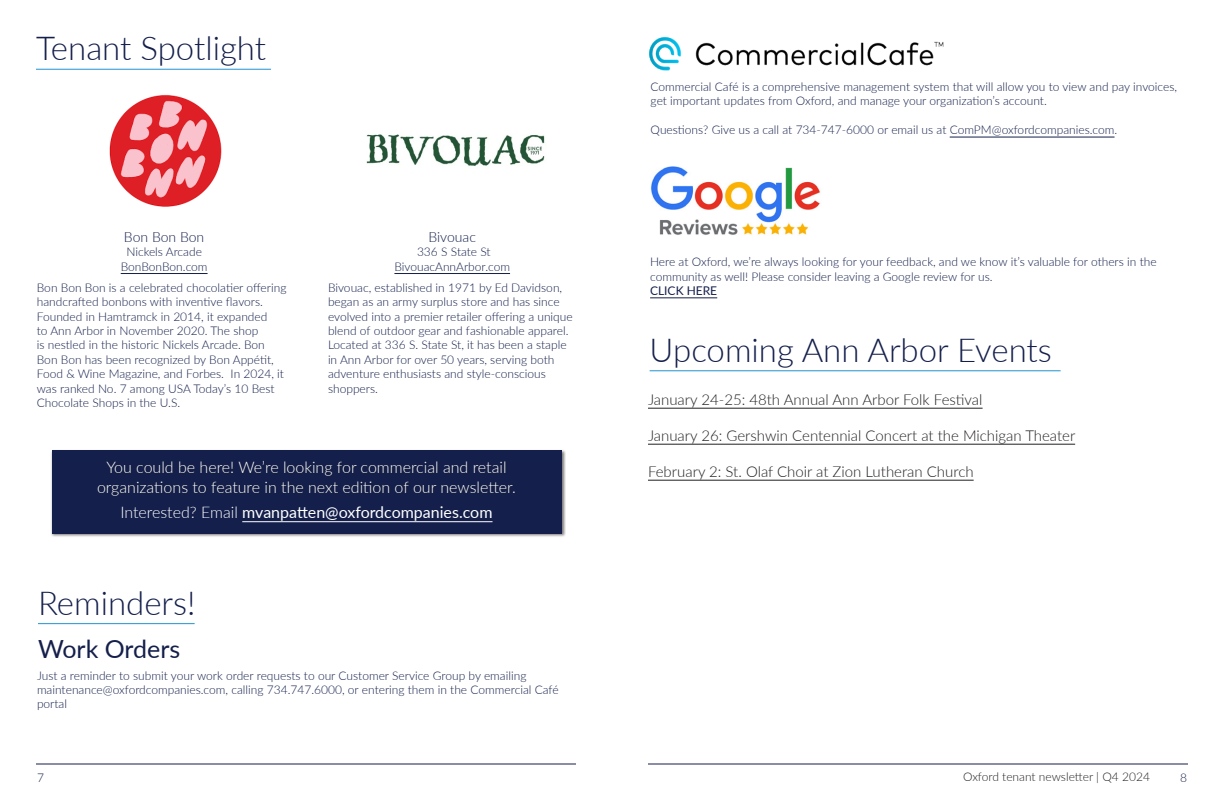
<style>
.page{position:relative;width:1224px;height:792px;background:#fff}
.page>*{position:absolute;margin:0;border:0;box-sizing:border-box;transform-origin:0 0}
.t1{font:300 33px "Lato";color:#141f4b}
.t2{font:25px "Lato";color:#141f4b}
.t3{font:300 16px/19.2px "Lato";color:#fff;text-align:center}
.t4{font:16px "Lato";color:#fff}
.t5{font:300 15px "Lato";color:#231f20}
.t6{font:300 14px "Lato";color:#141f4b}
.t7{font:300 12px/14.4px "Lato";color:#141f4b}
.t8{font:300 12px "Lato";color:#231f20}
.t9{font:12px "Lato";color:#141f4b}
.s1{font-weight:300}
</style>
<div class="page">
<hr style="left:36px;top:764px;width:540px;height:1px;background:#141f4b">
<hr style="left:648px;top:764px;width:540px;height:1px;background:#141f4b">
<hr style="left:650px;top:370px;width:411px;height:1px;background:#2193d1">
<hr style="left:38px;top:623px;width:157px;height:1px;background:#2193d1">
<hr style="left:950px;top:137px;width:165px;height:1px;background:#141f4b">
<hr style="left:650px;top:298px;width:67px;height:1px;background:#141f4b">
<img style="left:650px;top:37px;width:294px;height:34px">
<img style="left:650px;top:166px;width:170px;height:69px">
<div style="left:51px;top:449px;width:515px;height:89px;background:#231f20;opacity:.6"></div>
<div style="left:52px;top:450px;width:509px;height:83px;background:#141f4b"></div>
<hr style="left:121px;top:273px;width:87px;height:1px;background:#141f4b">
<hr style="left:242px;top:521px;width:251px;height:1px;background:#fff">
<hr style="left:36px;top:69px;width:235px;height:1px;background:#2193d1">
<img style="left:109px;top:95px;width:113px;height:112px">
<hr style="left:394px;top:273px;width:116px;height:1px;background:#141f4b">
<img style="left:366px;top:134px;width:179px;height:32px">
<hr style="left:648px;top:408px;width:335px;height:1px;background:#231f20">
<hr style="left:648px;top:444px;width:427px;height:1px;background:#231f20">
<hr style="left:648px;top:480px;width:326px;height:1px;background:#231f20">
<p class="t1" style="left:36px;top:25px;width:232px">Tenant Spotlight</p>
<p class="t6" style="left:428px;top:227px;width:49px">Bivouac</p>
<p class="t7" style="left:417px;top:244px;width:75px">336 S State St</p>
<p class="t7" style="left:394px;top:259px;width:117px">BivouacAnnArbor.com</p>
<p class="t6" style="left:124px;top:227px;width:82px">Bon Bon Bon</p>
<p class="t7" style="left:126px;top:244px;width:77px">Nickels Arcade</p>
<p class="t7" style="left:121px;top:259px;width:88px">BonBonBon.com</p>
<p class="t7" style="left:37px;top:280px;width:251px">Bon Bon Bon is a celebrated chocolatier offering handcrafted bonbons with inventive flavors.<br>Founded in Hamtramck in 2014, it expanded<br>to Ann Arbor in November 2020. The shop<br>is nestled in the historic Nickels Arcade. Bon Bon Bon has been recognized by Bon Appétit, Food &amp; Wine Magazine, and Forbes. In 2024, it was ranked No. 7 among USA Today’s 10 Best Chocolate Shops in the U.S.</p>
<p class="t7" style="left:328px;top:280px;width:246px">Bivouac, established in 1971 by Ed Davidson, began as an army surplus store and has since evolved into a premier retailer offering a unique blend of outdoor gear and fashionable apparel.<br>Located at 336 S. State St, it has been a staple in Ann Arbor for over 50 years, serving both adventure enthusiasts and style-conscious shoppers.</p>
<p class="t3" style="left:97px;top:457px;width:420px">You could be here! We’re looking for commercial and retail organizations to feature in the next edition of our newsletter.</p>
<p class="t4" style="left:120px;top:501px;width:374px"><span class="s1">Interested? Email</span> mvanpatten@oxfordcompanies.com</p>
<p class="t1" style="left:38px;top:580px;width:159px">Reminders!</p>
<p class="t2" style="left:38px;top:631px;width:144px">Work Orders</p>
<p class="t7" style="left:37px;top:668px;width:523px">Just a reminder to submit your work order requests to our Customer Service Group by emailing maintenance@oxfordcompanies.com, calling 734.747.6000, or entering them in the Commercial Café portal</p>
<p class="t7" style="left:651px;top:79px;width:528px">Commercial Café is a comprehensive management system that will allow you to view and pay invoices, get important updates from Oxford, and manage your organization’s account.</p>
<p class="t7" style="left:651px;top:122px;width:468px">Questions? Give us a call at 734-747-6000 or email us at ComPM@oxfordcompanies.com.</p>
<p class="t7" style="left:650px;top:254px;width:508px">Here at Oxford, we’re always looking for your feedback, and we know it’s valuable for others in the community as well! Please consider leaving a Google review for us.</p>
<p class="t9" style="left:650px;top:282px;width:69px">CLICK HERE</p>
<p class="t1" style="left:650px;top:327px;width:404px">Upcoming Ann Arbor Events</p>
<p class="t5" style="left:648px;top:389px;width:336px">January 24-25: 48th Annual Ann Arbor Folk Festival</p>
<p class="t5" style="left:648px;top:425px;width:429px">January 26: Gershwin Centennial Concert at the Michigan Theater</p>
<p class="t5" style="left:648px;top:461px;width:327px">February 2: St. Olaf Choir at Zion Lutheran Church</p>
<p class="t7" style="left:37px;top:770px;width:8px">7</p>
<p class="t8" style="left:963px;top:768px;width:188px">Oxford tenant newsletter | Q4 2024</p>
<p class="t7" style="left:1180px;top:770px;width:8px">8</p>
</div>
